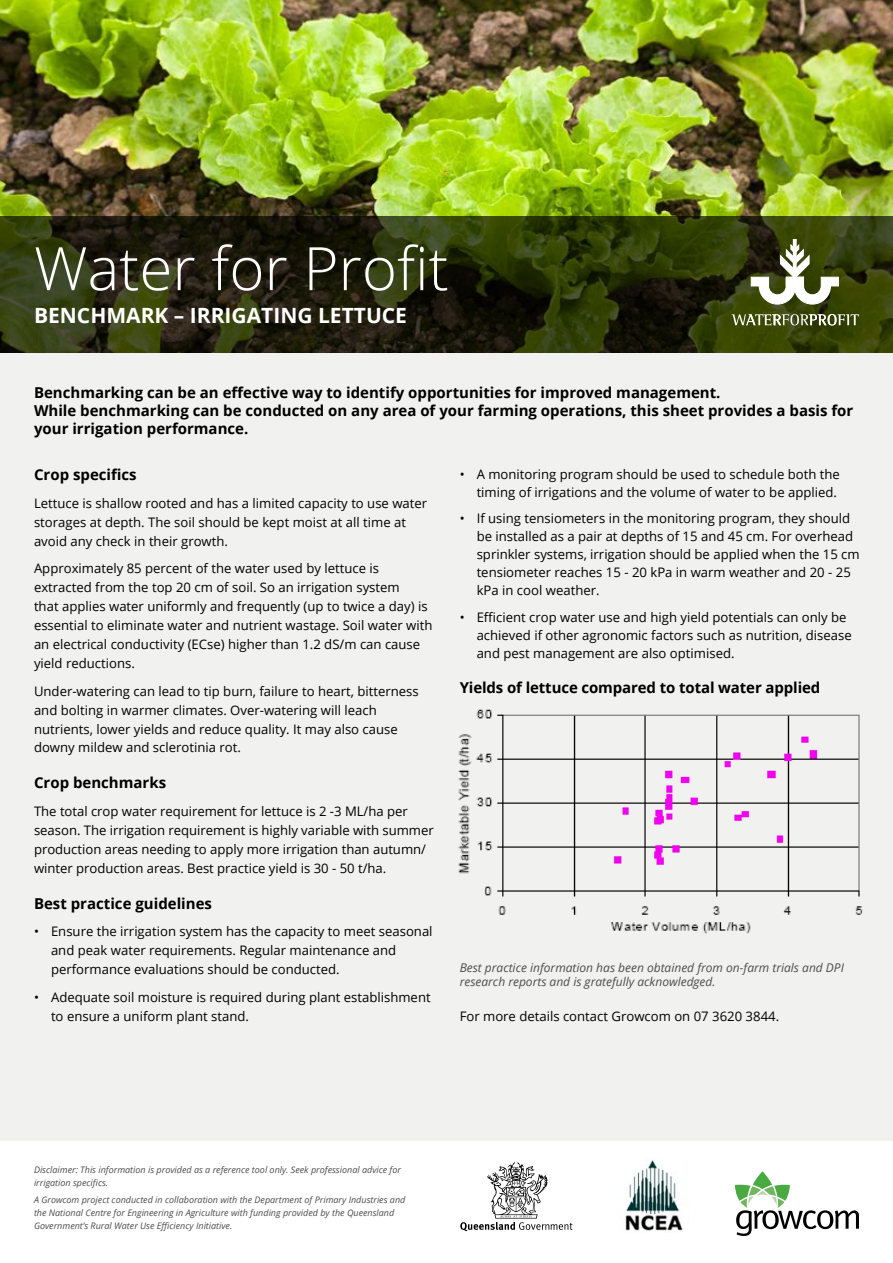
<style>
.page{position:relative;width:893px;height:1263px;background:#fff}
.page>*{position:absolute;margin:0;border:0;box-sizing:border-box;transform-origin:0 0}
.t1{font:300 60px "Open Sans";color:#fff}
.t2{font:700 21px "Open Sans";color:#fff}
.t3{font:700 15px/18px "Open Sans";color:#000}
.t4{font:13.2px/18.9px "Open Sans";color:#000}
.t5{font:italic 12px/13.5px "Open Sans";color:#4d4d4f}
.t6{font:italic 9px/13px "Open Sans";color:#4d4d4f}
</style>
<div class="page">
<img style="left:0;top:0;width:893px;height:217px">
<svg style="left:0;top:217px;width:893px;height:136px;background:#282d0c"></svg>
<div style="left:0;top:353px;width:893px;height:787px;background:#f1f1ef"></div>
<svg style="left:731px;top:314px;width:128px;height:11px"></svg>
<svg style="left:751px;top:244px;width:88px;height:60px"></svg>
<svg style="left:735px;top:1172px;width:124px;height:63px"></svg>
<img style="left:625px;top:1160px;width:58px;height:71px">
<svg style="left:460px;top:1162px;width:112px;height:69px"></svg>
<img style="left:458px;top:709px;width:405px;height:225px">
<h1 class="t1" style="left:34px;top:227px;width:416px">Water for Profit</h1>
<h2 class="t2" style="left:34px;top:301px;width:375px">Benchmark – Irrigati ng lettuce</h2>
<p class="t3" style="left:34px;top:384px;width:821px">Benchmarking can be an effective way to identify opportunities for improved management.<br>While benchmarking can be conducted on any area of your farming operations, this sheet provides a basis for your irrigation performance.</p>
<p class="t3" style="left:34px;top:465px;width:104px">Crop specifics</p>
<p class="t4" style="left:34px;top:493px;width:395px">Lettuce is shallow rooted and has a limited capacity to use water storages at depth. The soil should be kept moist at all time at avoid any check in their growth.</p>
<p class="t4" style="left:34px;top:559px;width:400px">Approximately 85 percent of the water used by lettuce is extracted from the top 20 cm of soil. So an irrigation system<br>that applies water uniformly and frequently (up to twice a day) is essential to eliminate water and nutrient wastage. Soil water with an electrical conductivity (ECse) higher than 1.2 dS/m can cause yield reductions.</p>
<p class="t4" style="left:34px;top:681px;width:386px">Under-watering can lead to tip burn, failure to heart, bitterness and bolting in warmer climates. Over-watering will leach nutrients, lower yields and reduce quality. It may also cause downy mildew and sclerotinia rot.</p>
<p class="t3" style="left:34px;top:774px;width:134px">Crop benchmarks</p>
<p class="t4" style="left:34px;top:801px;width:401px">The total crop water requirement for lettuce is 2 -3 ML/ha per season. The irrigation requirement is highly variable with summer production areas needing to apply more irrigation than autumn/ winter production areas. Best practice yield is 30 - 50 t/ha.</p>
<p class="t3" style="left:34px;top:894px;width:180px">Best practice guidelines</p>
<p class="t4" style="left:51px;top:922px;width:383px;text-indent:-17px">• Ensure the irrigation system has the capacity to meet seasonal and peak water requirements. Regular maintenance and performance evaluations should be conducted.</p>
<p class="t4" style="left:51px;top:987px;width:381px;text-indent:-17px">• Adequate soil moisture is required during plant establishment to ensure a uniform plant stand.</p>
<p class="t4" style="left:460px;top:465px;width:382px;line-height:18px;text-align:right">• A monitoring program should be used to schedule both the timing of irrigations and the volume of water to be applied.</p>
<p class="t4" style="left:477px;top:509px;width:385px;line-height:18px;text-indent:-17px">• If using tensiometers in the monitoring program, they should be installed as a pair at depths of 15 and 45 cm. For overhead sprinkler systems, irrigation should be applied when the 15 cm tensiometer reaches 15 - 20 kPa in warm weather and 20 - 25 kPa in cool weather.</p>
<p class="t4" style="left:477px;top:608px;width:377px;line-height:18px;text-indent:-17px">• Efficient crop water use and high yield potentials can only be achieved if other agronomic factors such as nutrition, disease and pest management are also optimised.</p>
<p class="t3" style="left:460px;top:678px;width:362px">Yields of lettuce compared to total water applied</p>
<p class="t5" style="left:460px;top:961px;width:386px">Best practice information has been obtained from on-farm trials and DPI research reports and is gratefully acknowledged.</p>
<p class="t4" style="left:460px;top:1006px;width:321px">For more details contact Growcom on 07 3620 3844.</p>
<p class="t6" style="left:34px;top:1162px;width:369px">Disclaimer: This information is provided as a reference tool only. Seek professional advice for irrigation specifics.</p>
<p class="t6" style="left:34px;top:1193px;width:373px">A Growcom project conducted in collaboration with the Department of Primary Industries and the National Centre for Engineering in Agriculture with funding provided by the Queensland<br>Government’s Rural Water Use Efficiency Initiative.</p>
</div>
